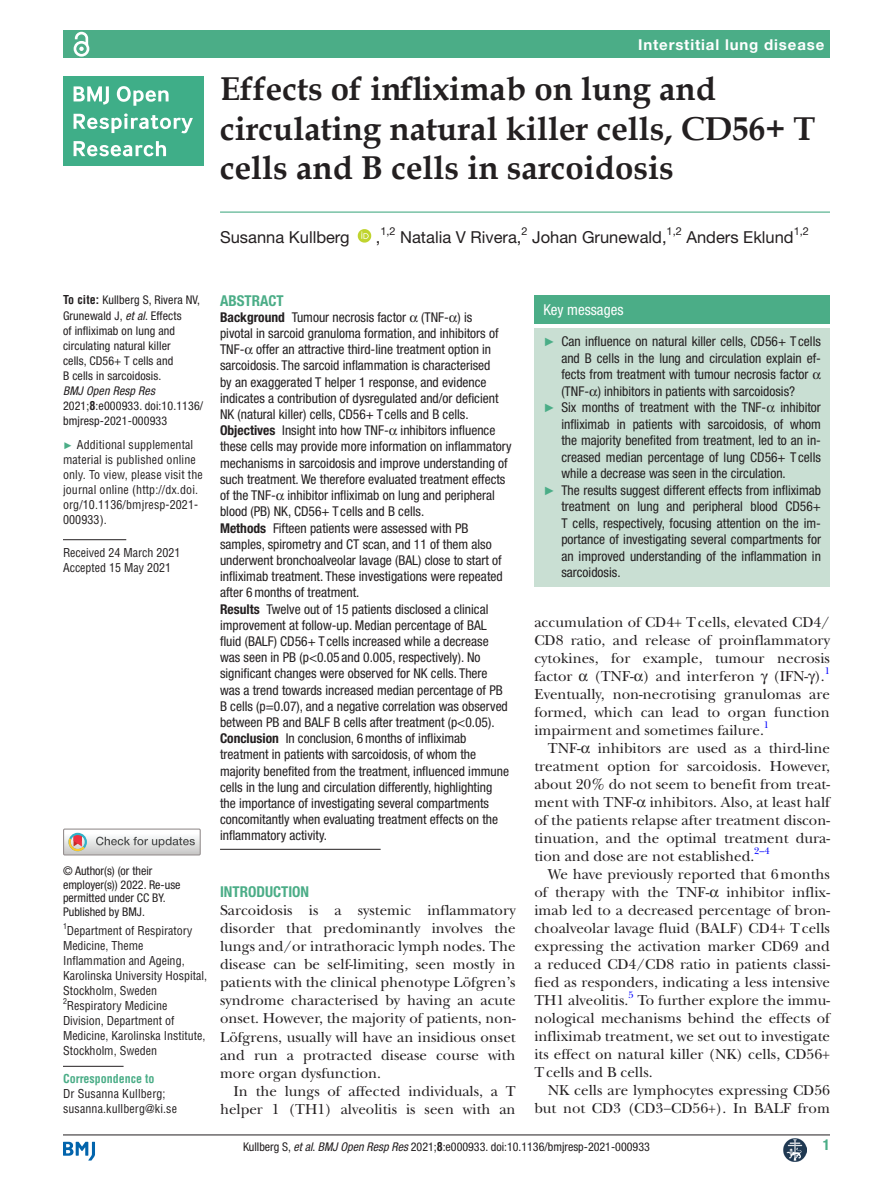
<style>
.page{position:relative;width:893px;height:1191px;background:#fff}
.page>*{position:absolute;margin:0;border:0;box-sizing:border-box;transform-origin:0 0}
.t1{font:700 33px/39px "Book Antiqua";color:#231f20}
.t2{font:16.5px "Helvetica Neue LT Std";color:#231f20}
.t3{font:15px/18px "New Baskerville";color:#231f20;text-align:justify}
.t4{font:700 15px "Helvetica Neue LT Std";letter-spacing:.055em;color:#fff}
.t5{font:700 condensed 15px "Helvetica Neue LT Std";color:#4bad87}
.t6{font:condensed 15px "Helvetica Neue LT Std";color:#fff}
.t7{font:condensed 13.5px/16.2px "Helvetica Neue LT Std";color:#231f20}
.t8{font:condensed 12px/15px "Helvetica LT Std";color:#231f20}
.t9{font:condensed 12px/15px "Helvetica Neue LT Std";letter-spacing:.01em;color:#231f20}
.t10{font:700 condensed 12px "Helvetica";color:#4bad87}
.t11{font:9.9px "New Baskerville";color:#00f}
.t12{font:condensed 7.95px "Helvetica LT Std";color:#231f20}
.s1{font-family:"Helvetica";font-weight:700}
.s2{font-style:italic}
.s3{font-family:"Arial";font-stretch:normal;font-size:9.75px;color:#4bad87}
.s4{font-weight:700}
.s5{font-family:"Arial";font-stretch:normal;font-size:12px;color:#4bad87}
</style>
<div class="page">
<svg style="left:63px;top:1141px;width:32px;height:19px"></svg>
<hr style="left:63px;top:1134px;width:767px;height:1px;background:#231f20">
<img style="left:783px;top:1138px;width:23px;height:23px">
<div style="left:63px;top:828px;width:138px;height:27px;border:1px solid #969090"></div>
<svg style="left:64px;top:829px;width:136px;height:26px"></svg>
<hr style="left:63px;top:539px;width:63px;height:1px;background:#231f20">
<hr style="left:63px;top:1066px;width:61px;height:1px;background:#231f20">
<div style="left:63px;top:76px;width:140px;height:90px;background:#3fae88"></div>
<svg style="left:74px;top:86px;width:35px;height:19px"></svg>
<svg style="left:117px;top:86px;width:52px;height:20px"></svg>
<svg style="left:74px;top:113px;width:119px;height:20px"></svg>
<svg style="left:74px;top:141px;width:92px;height:15px"></svg>
<hr style="left:220px;top:211px;width:610px;height:2px;background:#4bad87">
<svg style="left:358px;top:229px;width:13px;height:14px"></svg>
<div style="left:63px;top:31px;width:767px;height:27px;background:#4bad87"></div>
<svg style="left:72px;top:30px;width:20px;height:27px"></svg>
<hr style="left:220px;top:849px;width:161px;height:1px;background:#231f20">
<div style="left:534px;top:295px;width:296px;height:29px;background:#4bad87"></div>
<div style="left:534px;top:328px;width:296px;height:258px;background:#c9dfd3"></div>
<p class="t4" style="left:638px;top:35px;width:188px">Interstitial lung disease</p>
<h1 class="t1" style="left:220px;top:70px;width:597px">Effects of infliximab on lung and circulating natural killer cells, CD56+ T cells and B cells in sarcoidosis</h1>
<p class="t2" style="left:220px;top:227px;width:131px">Susanna Kullberg</p>
<p class="t2" style="left:376px;top:227px;width:435px">,<sup>1,2</sup> Natalia V Rivera,<sup>2</sup> Johan Grunewald,<sup>1,2</sup> Anders Eklund<sup>1,2</sup></p>
<p class="t9" style="left:63px;top:293px;width:139px"><span class="s1">To cite:</span> Kullberg S, Rivera NV,<br>Grunewald J, <span class="s2">et al</span>. Effects<br>of infliximab on lung and circulating natural killer<br>cells, CD56+ T cells and<br>B cells in sarcoidosis.</p>
<p class="t9" style="left:63px;top:383px;width:142px"><span class="s2">BMJ Open Resp Res<br></span>2021;<span class="s1">8</span>:e000933. doi:10.1136/ bmjresp-2021-000933</p>
<p class="t8" style="left:63px;top:436px;width:141px"><span class="s3">►</span> Additional supplemental material is published online only. To view, please visit the journal online (http://dx.doi. org/10.1136/bmjresp-2021-<br>000933).</p>
<p class="t8" style="left:63px;top:544px;width:119px">Received 24 March 2021<br>Accepted 15 May 2021</p>
<p class="t9" style="left:63px;top:864px;width:119px;line-height:13.5px">© Author(s) (or their employer(s)) 2022. Re-use permitted under CC BY.<br>Published by BMJ.</p>
<p class="t12" style="left:63px;top:921px;width:5px">1</p>
<p class="t8" style="left:63px;top:922px;width:146px;text-indent:4px">Department of Respiratory<br>Medicine, Theme<br>Inflammation and Ageing,<br>Karolinska University Hospital,<br>Stockholm, Sweden<br><sup>2</sup>Respiratory Medicine<br>Division, Department of<br>Medicine, Karolinska Institute,<br>Stockholm, Sweden</p>
<p class="t10" style="left:63px;top:1071px;width:93px">Correspondence to</p>
<p class="t8" style="left:63px;top:1086px;width:116px">Dr Susanna Kullberg; susanna.kullberg@ki.se</p>
<p class="t5" style="left:220px;top:291px;width:65px">ABSTRACT</p>
<p class="t7" style="left:220px;top:309px;width:293px"><span class="s4">Background</span> Tumour necrosis factor (TNF- ) is<br>pivotal in sarcoid granuloma formation, and inhibitors of TNF- offer an attractive third-line treatment option in sarcoidosis. The sarcoid inflammation is characterised<br>by an exaggerated T helper 1 response, and evidence indicates a contribution of dysregulated and/or deficient NK (natural killer) cells, CD56+ T cells and B cells.<br><span class="s4">Objectives</span> Insight into how TNF- inhibitors influence these cells may provide more information on inflammatory mechanisms in sarcoidosis and improve understanding of such treatment. We therefore evaluated treatment effects of the TNF- inhibitor infliximab on lung and peripheral blood (PB) NK, CD56+ T cells and B cells.<br><span class="s4">Methods</span> Fifteen patients were assessed with PB samples, spirometry and CT scan, and 11 of them also underwent bronchoalveolar lavage (BAL) close to start of infliximab treatment. These investigations were repeated after 6months of treatment.<br><span class="s4">Results</span> Twelve out of 15 patients disclosed a clinical improvement at follow-up. Median percentage of BAL fluid (BALF) CD56+ T cells increased while a decrease was seen in PB (p&lt;0.05 and 0.005, respectively). No significant changes were observed for NK cells. There<br>was a trend towards increased median percentage of PB B cells (p=0.07), and a negative correlation was observed between PB and BALF B cells after treatment (p&lt;0.05).<br><span class="s4">Conclusion</span> In conclusion, 6months of infliximab treatment in patients with sarcoidosis, of whom the majority benefited from the treatment, influenced immune cells in the lung and circulation differently, highlighting<br>the importance of investigating several compartments concomitantly when evaluating treatment effects on the inflammatory activity.</p>
<p class="t5" style="left:220px;top:883px;width:91px">INTRODUCTION</p>
<p class="t3" style="left:220px;top:901px;width:297px">Sarcoidosis is a systemic inflammatory disorder that predominantly involves the lungs and/or intrathoracic lymph nodes. The disease can be self-limiting, seen mostly in patients with the clinical phenotype Löfgren’s syndrome characterised by having an acute onset. However, the majority of patients, non-Löfgrens, usually will have an insidious onset and run a protracted disease course with more organ dysfunction.</p>
<p class="t3" style="left:220px;top:1081px;width:297px;text-align:right">In the lungs of affected individuals, a T helper 1 (TH1) alveolitis is seen with an</p>
<p class="t6" style="left:543px;top:301px;width:82px">Key messages</p>
<p class="t7" style="left:543px;top:333px;width:279px"><span class="s5">►</span> Can influence on natural killer cells, CD56+ T cells</p>
<p class="t7" style="left:561px;top:350px;width:261px">and B cells in the lung and circulation explain ef-</p>
<p class="t7" style="left:561px;top:366px;width:249px">fects from treatment with tumour necrosis factor</p>
<p class="t7" style="left:561px;top:383px;width:235px">(TNF- ) inhibitors in patients with sarcoidosis?</p>
<p class="t7" style="left:543px;top:399px;width:279px"><span class="s5">►</span> Six months of treatment with the TNF- inhibitor</p>
<p class="t7" style="left:561px;top:416px;width:261px">infliximab in patients with sarcoidosis, of whom</p>
<p class="t7" style="left:561px;top:432px;width:261px">the majority benefited from treatment, led to an in-</p>
<p class="t7" style="left:561px;top:449px;width:261px">creased median percentage of lung CD56+ T cells</p>
<p class="t7" style="left:561px;top:465px;width:226px">while a decrease was seen in the circulation.</p>
<p class="t7" style="left:543px;top:482px;width:279px"><span class="s5">►</span> The results suggest different effects from infliximab</p>
<p class="t7" style="left:561px;top:498px;width:261px">treatment on lung and peripheral blood CD56+</p>
<p class="t7" style="left:561px;top:515px;width:261px">T cells, respectively, focusing attention on the im-</p>
<p class="t7" style="left:561px;top:531px;width:261px">portance of investigating several compartments for</p>
<p class="t7" style="left:561px;top:548px;width:261px">an improved understanding of the inflammation in</p>
<p class="t7" style="left:561px;top:564px;width:61px">sarcoidosis.</p>
<p class="t3" style="left:534px;top:613px;width:297px">accumulation of CD4+ Tcells, elevated CD4/ CD8 ratio, and release of proinflammatory cytokines, for example, tumour necrosis factor</p>
<p class="t3" style="left:534px;top:667px;width:297px;text-indent:60px">(TNF- ) and interferon (IFN- ).<sup>1<br></sup>Eventually, non-necrotising granulomas are formed, which can lead to organ function impairment and sometimes failure.</p>
<p class="t11" style="left:764px;top:719px;width:7px">1</p>
<p class="t3" style="left:534px;top:739px;width:297px;text-indent:14px">TNF- inhibitors are used as a third-line treatment option for sarcoidosis. However, about 20% do not seem to benefit from treat&shy;ment with TNF- inhibitors. Also, at least half of the patients relapse after treatment discon&shy;tinuation, and the optimal treatment dura&shy;tion and dose are not established.</p>
<p class="t11" style="left:754px;top:845px;width:17px">2–4</p>
<p class="t3" style="left:534px;top:865px;width:297px;text-indent:14px">We have previously reported that 6months of therapy with the TNF- inhibitor inflix&shy;imab led to a decreased percentage of bron&shy;choalveolar lavage fluid (BALF) CD4+ Tcells expressing the activation marker CD69 and a reduced CD4/CD8 ratio in patients classi&shy;fied as responders, indicating a less intensive TH1 alveolitis.</p>
<p class="t11" style="left:628px;top:989px;width:7px">5</p>
<p class="t3" style="left:534px;top:991px;width:297px;text-indent:103px">To further explore the immu&shy;nological mechanisms behind the effects of infliximab treatment, we set out to investigate its effect on natural killer (NK) cells, CD56+ Tcells and B cells.</p>
<p class="t3" style="left:534px;top:1081px;width:297px;text-align:right">NK cells are lymphocytes expressing CD56 but not CD3 (CD3−CD56+). In BALF from</p>
<p class="t9" style="left:243px;top:1138px;width:408px">Kullberg S, <span class="s2">et al</span>. <span class="s2">BMJ Open Resp Res</span> 2021;<span class="s1">8</span>:e000933. doi:10.1136/bmjresp-2021-000933</p>
<p class="t5" style="left:823px;top:1135px;width:9px">1</p>
</div>
